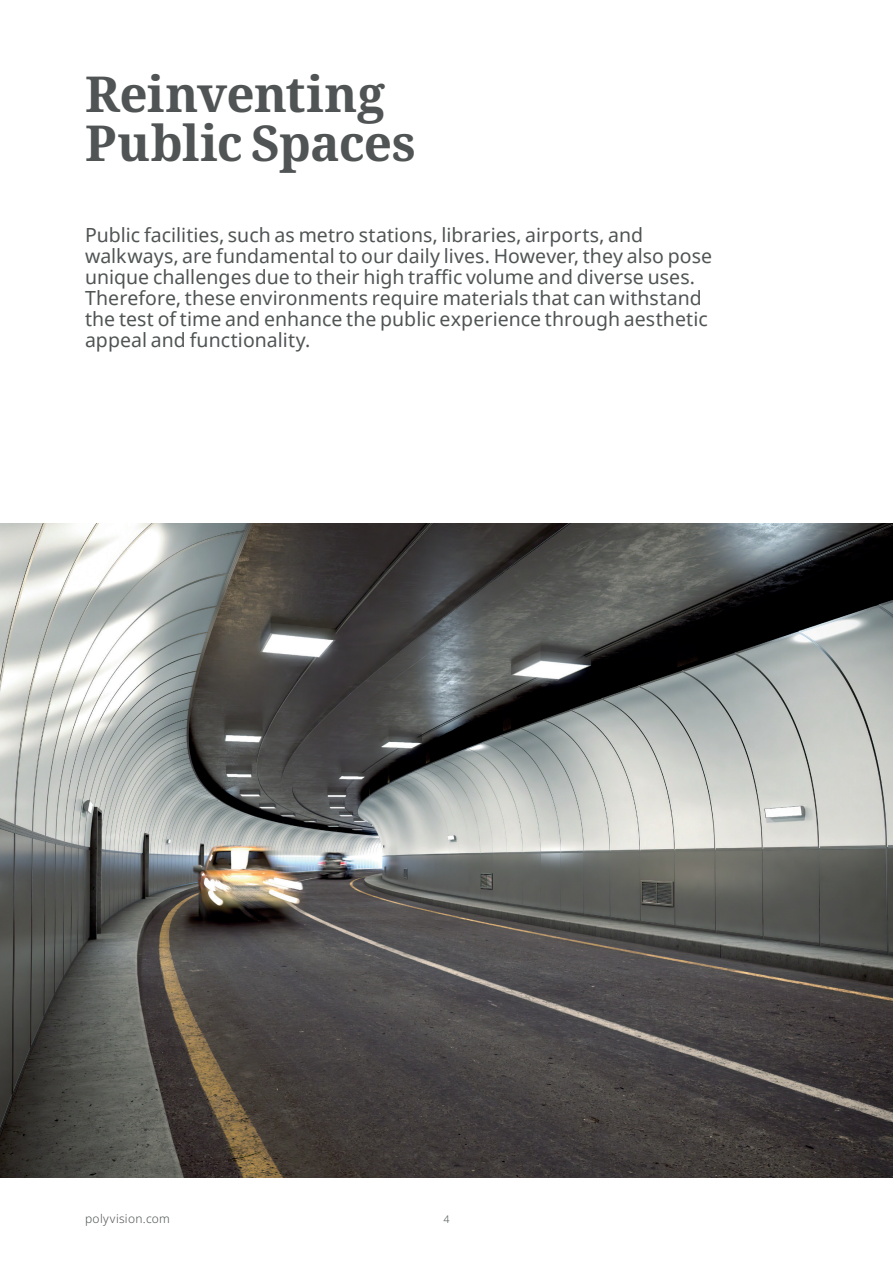
<style>
.page{position:relative;width:893px;height:1263px;background:#fff}
.page>*{position:absolute;margin:0;border:0;box-sizing:border-box;transform-origin:0 0}
.t1{font:700 49.5px/49.5px "Noto Serif";letter-spacing:-.01em;color:#505454}
.t2{font:19.5px/21px "Noto Sans";letter-spacing:.005em;color:#505454}
.t3{font:300 12px "Noto Sans";letter-spacing:.025em;color:#505454}
.t4{font:300 10.5px "Noto Sans";color:#505454}
</style>
<div class="page">
<img style="left:0;top:523px;width:893px;height:655px">
<h1 class="t1" style="left:85px;top:70px;width:332px">Reinventing<br>Public Spaces</h1>
<p class="t2" style="left:85px;top:225px;width:629px">Public facilities, such as metro stations, libraries, airports, and walkways, are fundamental to our daily lives. However, they also pose unique challenges due to their high traffic volume and diverse uses.<br>Therefore, these environments require materials that can withstand the test of time and enhance the public experience through aesthetic appeal and functionality.</p>
<p class="t3" style="left:85px;top:1212px;width:86px">polyvision.com</p>
<p class="t4" style="left:443px;top:1213px;width:8px">4</p>
</div>
